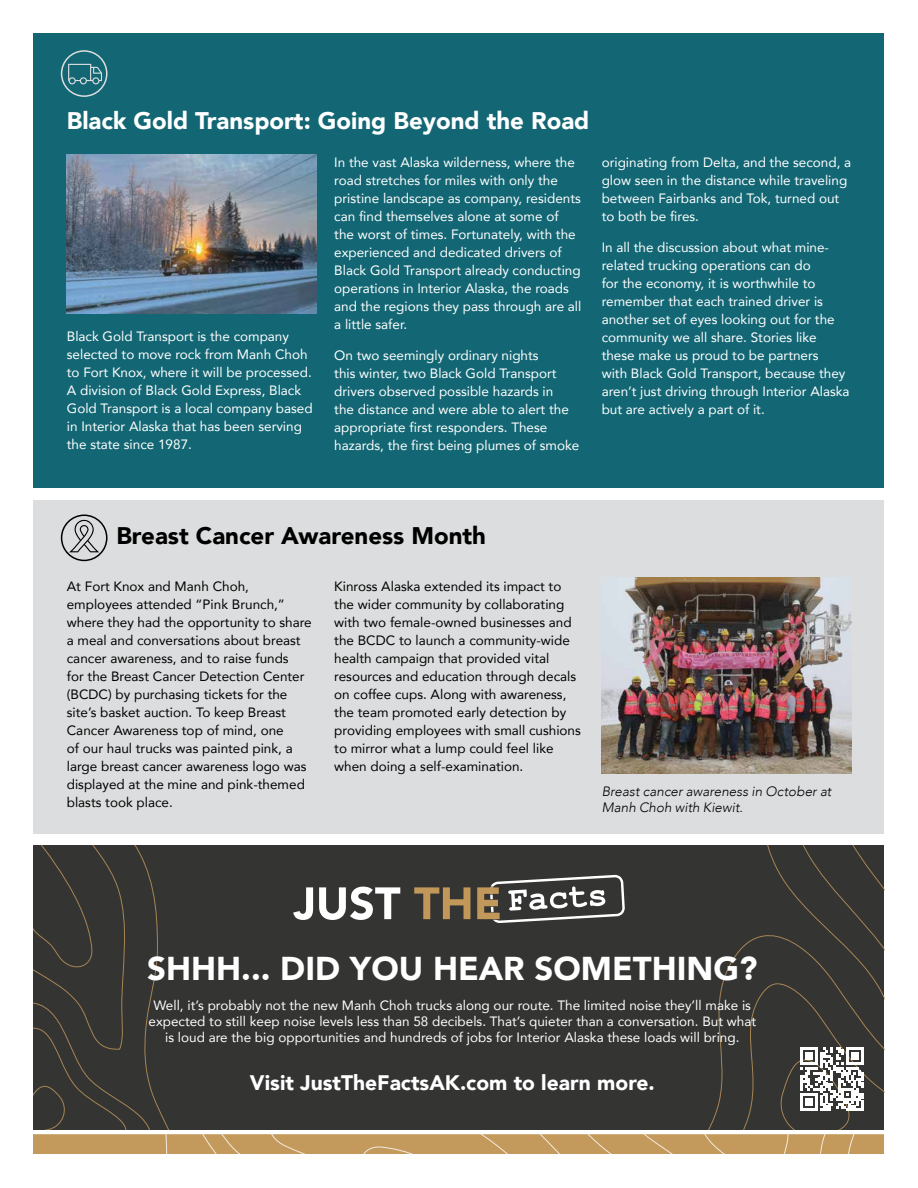
<style>
.page{position:relative;width:918px;height:1188px;background:#fff}
.page>*{position:absolute;margin:0;border:0;box-sizing:border-box;transform-origin:0 0}
.t1{font:900 33px "Avenir";color:#fff}
.t2{font:900 24px "Avenir";color:#fff}
.t3{font:900 24px "Avenir";color:#000}
.t4{font:900 21px "Avenir";color:#fff}
.t5{font:13.5px/18px "Avenir";color:#fff}
.t6{font:13.5px/18px "Avenir";color:#000}
.t7{font:italic 300 13.5px/16.5px "Avenir";letter-spacing:.005em;color:#000}
</style>
<div class="page">
<div style="left:34px;top:500px;width:850px;height:333px;background:#dcddde"></div>
<div style="left:34px;top:34px;width:850px;height:454px;background:#136774"></div>
<div style="left:61px;top:50px;width:47px;height:47px;border:2px solid #dcddde;border-radius:50%"></div>
<svg style="left:68px;top:64px;width:34px;height:20px"></svg>
<img style="left:67px;top:154px;width:249px;height:160px">
<svg style="left:34px;top:845px;width:850px;height:309px;background:#45423d"></svg>
<img style="left:602px;top:578px;width:249px;height:195px">
<div style="left:61px;top:515px;width:47px;height:46px;border:2px solid #000;border-radius:50%"></div>
<svg style="left:69px;top:520px;width:30px;height:32px"></svg>
<h2 class="t2" style="left:67px;top:100px;width:524px">Black Gold Transport: Going Beyond the Road</h2>
<p class="t5" style="left:67px;top:327px;width:247px">Black Gold Transport is the company selected to move rock from Manh Choh to Fort Knox, where it will be processed.<br>A division of Black Gold Express, Black Gold Transport is a local company based in Interior Alaska that has been serving the state since 1987.</p>
<p class="t5" style="left:334px;top:153px;width:249px">In the vast Alaska wilderness, where the road stretches for miles with only the pristine landscape as company, residents can find themselves alone at some of the worst of times. Fortunately, with the experienced and dedicated drivers of Black Gold Transport already conducting operations in Interior Alaska, the roads and the regions they pass through are all a little safer.</p>
<p class="t5" style="left:334px;top:346px;width:247px">On two seemingly ordinary nights<br>this winter, two Black Gold Transport drivers observed possible hazards in<br>the distance and were able to alert the appropriate first responders. These hazards, the first being plumes of smoke</p>
<p class="t5" style="left:602px;top:153px;width:251px">originating from Delta, and the second, a glow seen in the distance while traveling between Fairbanks and Tok, turned out to both be fires.</p>
<p class="t5" style="left:602px;top:238px;width:249px">In all the discussion about what mine&shy;related trucking operations can do<br>for the economy, it is worthwhile to remember that each trained driver is another set of eyes looking out for the community we all share. Stories like these make us proud to be partners<br>with Black Gold Transport, because they aren’t just driving through Interior Alaska but are actively a part of it.</p>
<h2 class="t3" style="left:116px;top:515px;width:371px">Breast Cancer Awareness Month</h2>
<p class="t6" style="left:67px;top:577px;width:246px">At Fort Knox and Manh Choh, employees attended “Pink Brunch,” where they had the opportunity to share a meal and conversations about breast cancer awareness, and to raise funds<br>for the Breast Cancer Detection Center (BCDC) by purchasing tickets for the site’s basket auction. To keep Breast Cancer Awareness top of mind, one<br>of our haul trucks was painted pink, a large breast cancer awareness logo was displayed at the mine and pink-themed blasts took place.</p>
<p class="t6" style="left:334px;top:577px;width:248px">Kinross Alaska extended its impact to the wider community by collaborating with two female-owned businesses and the BCDC to launch a community-wide health campaign that provided vital resources and education through decals on coffee cups. Along with awareness, the team promoted early detection by providing employees with small cushions to mirror what a lump could feel like when doing a self-examination.</p>
<p class="t7" style="left:602px;top:783px;width:231px">Breast cancer awareness in October at<br>Manh Choh with Kiewit.</p>
<h1 class="t1" style="left:147px;top:940px;width:612px">SHHH... DID YOU HEAR SOMETHING?</h1>
<p class="t5" style="left:149px;top:996px;width:609px;line-height:16.2px;text-align:center">Well, it’s probably not the new Manh Choh trucks along our route. The limited noise they’ll make is expected to still keep noise levels less than 58 decibels. That’s quieter than a conversation. But what is loud are the big opportunities and hundreds of jobs for Interior Alaska these loads will bring.</p>
<h3 class="t4" style="left:250px;top:1065px;width:406px">Visit JustTheFactsAK.com to learn more.</h3>
</div>
